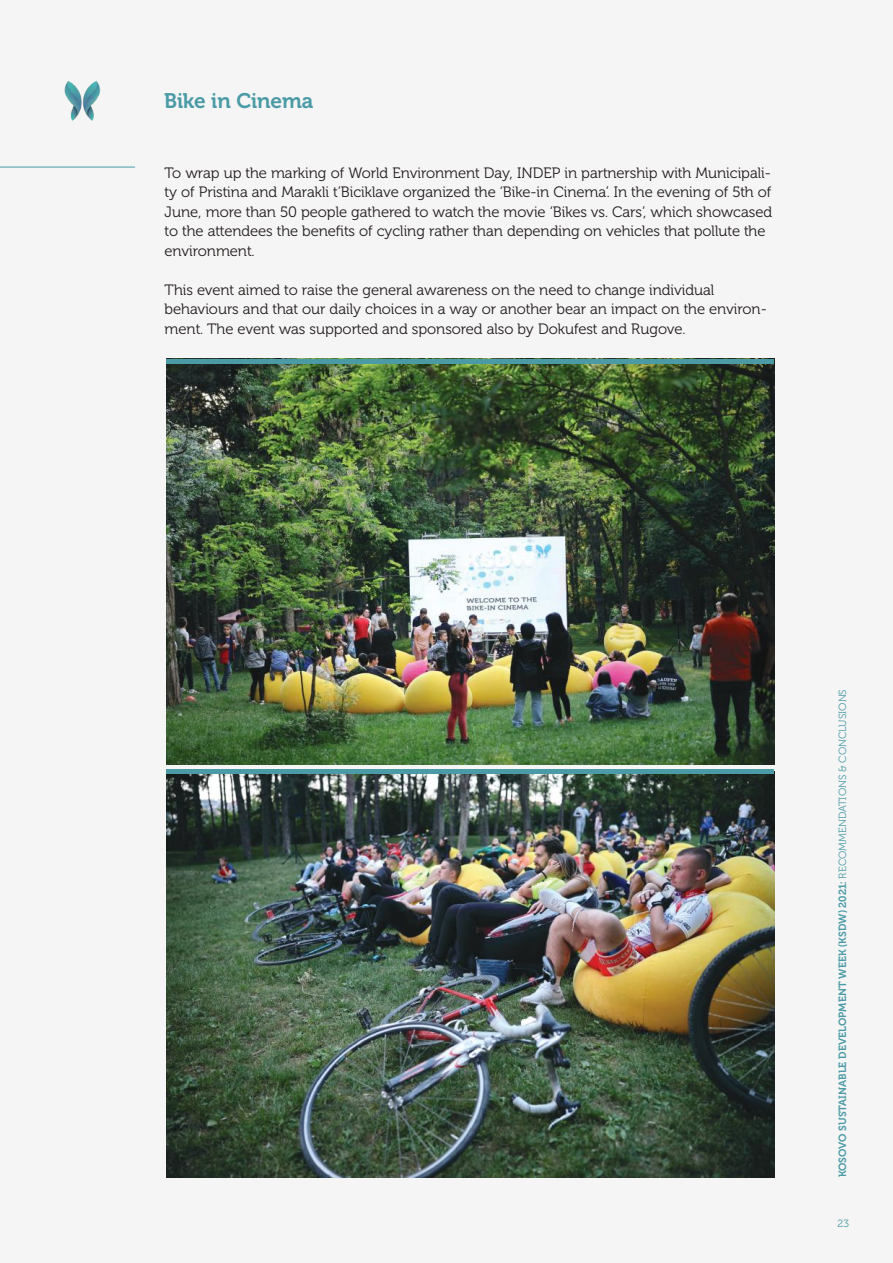
<style>
.page{position:relative;width:893px;height:1263px;background:#f6f5f5}
.page>*{position:absolute;margin:0;border:0;box-sizing:border-box;transform-origin:0 0}
.t1{font:21px "Museo Cyrl 700";color:#4a9ba6}
.t2{font:15px/19.5px "Museo Cyrl 300";color:#241f1f}
.t3{font:10.5px "Museo Cyrl 700";color:#4a9ba6}
.t4{font:10.5px "Museo Cyrl 300";color:#4a9ba6}
.s1{font-family:"Museo Cyrl 300"}
</style>
<div class="page">
<hr style="left:0;top:167px;width:135px;height:1px;background:#4a9ba7">
<img style="left:166px;top:363px;width:608px;height:401px">
<img style="left:166px;top:774px;width:608px;height:403px">
<hr style="left:166px;top:359px;width:608px;height:4px;background:#4a9ba6">
<div style="left:166px;top:769px;width:608px;height:5px;background:#4a9ba6"></div>
<img style="left:64px;top:81px;width:37px;height:40px">
<h1 class="t1" style="left:164px;top:89px;width:151px">Bike in Cinema</h1>
<p class="t2" style="left:165px;top:163px;width:609px">To wrap up the marking of World Environment Day, INDEP in partnership with Municipali&shy;ty of Pristina and Marakli t’Biciklave organized the ‘Bike-in Cinema’. In the evening of 5th of June, more than 50 people gathered to watch the movie ‘Bikes vs. Cars’, which showcased to the attendees the benefits of cycling rather than depending on vehicles that pollute the environment.</p>
<p class="t2" style="left:165px;top:280px;width:604px">This event aimed to raise the general awareness on the need to change individual behaviours and that our daily choices in a way or another bear an impact on the environ&shy;ment. The event was supported and sponsored also by Dokufest and Rugove.</p>
<p class="t3" style="left:837px;top:1177px;width:490px;rotate:-90deg">KOSOVO SUSTAINABLE DEVELOPMENT WEEK (KSDW) 2021: <span class="s1">RECOMMENDATIONS &amp; CONCLUSIONS</span></p>
<p class="t4" style="left:837px;top:1217px;width:13px">23</p>
</div>
